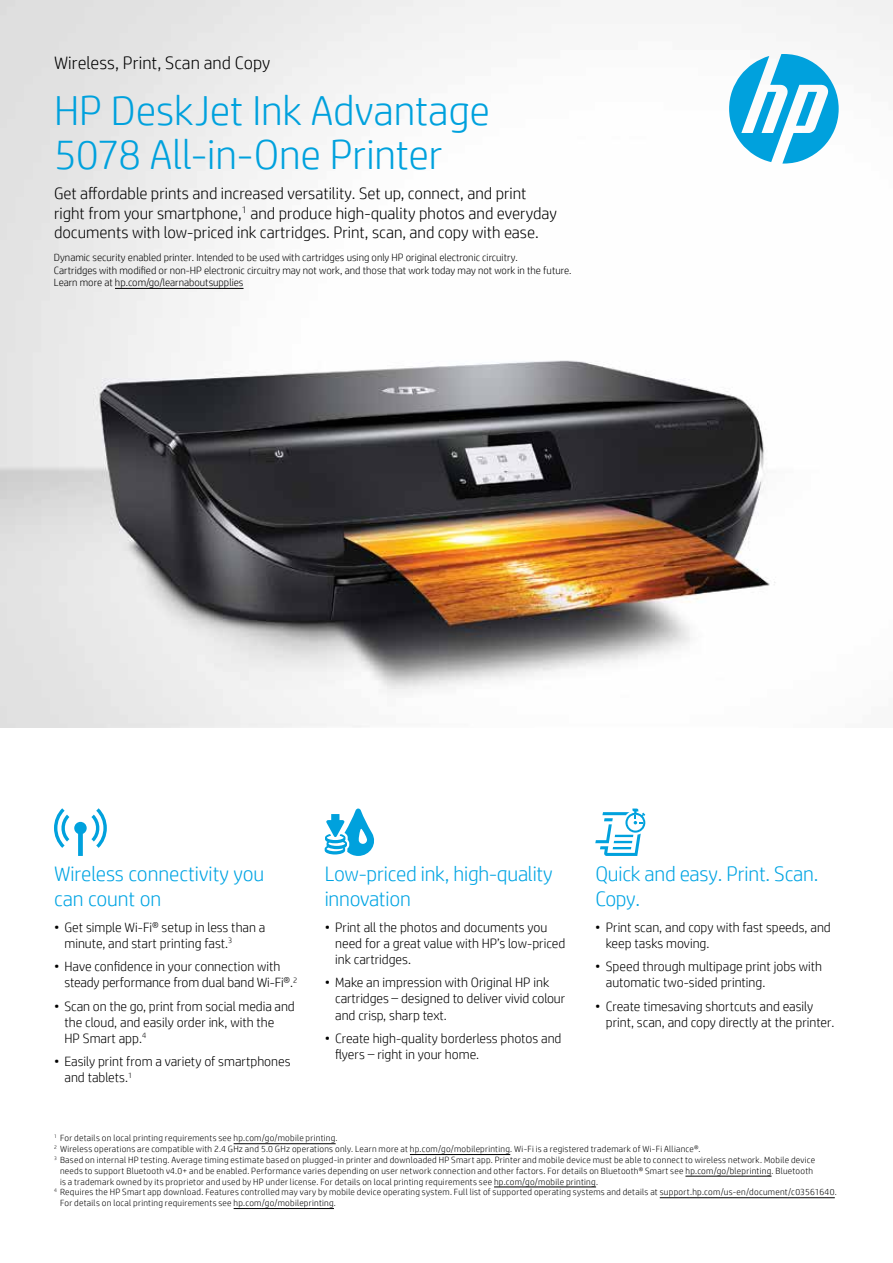
<style>
.page{position:relative;width:893px;height:1263px;background:#fff}
.page>*{position:absolute;margin:0;border:0;box-sizing:border-box;transform-origin:0 0}
.t1{font:300 42px/43.2px "HP Simplified";letter-spacing:-.005em;color:#00a1dd}
.t2{font:300 21px/25.2px "HP Simplified";letter-spacing:-.01em;color:#00a4e3}
.t3{font:300 18px "HP Simplified";letter-spacing:.005em;color:#000}
.t4{font:300 16.5px/19.8px "HP Simplified";color:#000}
.t5{font:300 13.5px/16.2px "HP Simplified";color:#000}
.t6{font:300 10.5px/12.6px "HP Simplified";color:#000}
.t7{font:300 9px "HP Simplified";letter-spacing:.03em;color:#000}
</style>
<div class="page">
<img style="left:0;top:0;width:893px;height:727px">
<hr style="left:234px;top:1143px;width:102px;height:1px;background:#000">
<hr style="left:410px;top:1154px;width:100px;height:1px;background:#000">
<hr style="left:685px;top:1176px;width:86px;height:1px;background:#000">
<hr style="left:494px;top:1187px;width:102px;height:1px;background:#000">
<hr style="left:660px;top:1197px;width:175px;height:1px;background:#000">
<hr style="left:234px;top:1208px;width:100px;height:1px;background:#000">
<svg style="left:729px;top:54px;width:110px;height:110px"></svg>
<svg style="left:54px;top:808px;width:53px;height:48px"></svg>
<svg style="left:325px;top:808px;width:50px;height:48px"></svg>
<svg style="left:595px;top:808px;width:50px;height:48px"></svg>
<hr style="left:115px;top:288px;width:129px;height:1px;background:#000">
<h3 class="t3" style="left:54px;top:51px;width:218px">Wireless, Print, Scan and Copy</h3>
<h1 class="t1" style="left:54px;top:88px;width:438px">HP DeskJet Ink Advantage<br>5078 All-in-One Printer</h1>
<h3 class="t4" style="left:54px;top:183px;width:505px">Get affordable prints and increased versatility. Set up, connect, and print right from your smartphone,<sup>1</sup> and produce high-quality photos and everyday documents with low-priced ink cartridges. Print, scan, and copy with ease.</h3>
<p class="t6" style="left:54px;top:251px;width:519px">Dynamic security enabled printer. Intended to be used with cartridges using only HP original electronic circuitry.<br>Cartridges with modified or non-HP electronic circuitry may not work, and those that work today may not work in the future.<br>Learn more at hp.com/go/learnaboutsupplies</p>
<h2 class="t2" style="left:54px;top:860px;width:212px">Wireless connectivity you can count on</h2>
<h2 class="t2" style="left:325px;top:860px;width:230px">Low-priced ink, high-quality innovation</h2>
<h2 class="t2" style="left:595px;top:860px;width:224px">Quick and easy. Print. Scan.<br>Copy.</h2>
<h3 class="t5" style="left:65px;top:918px;width:202px;text-indent:-11px">• Get simple Wi-Fi® setup in less than a minute, and start printing fast.<sup>3</sup></h3>
<h3 class="t5" style="left:65px;top:958px;width:234px;text-indent:-11px">• Have confidence in your connection with steady performance from dual band Wi-Fi®.<sup>2</sup></h3>
<h3 class="t5" style="left:65px;top:997px;width:232px;text-indent:-11px">• Scan on the go, print from social media and the cloud, and easily order ink, with the<br>HP Smart app.<sup>4</sup></h3>
<h3 class="t5" style="left:65px;top:1053px;width:228px;text-indent:-11px">• Easily print from a variety of smartphones and tablets.<sup>1</sup></h3>
<h3 class="t5" style="left:335px;top:918px;width:232px;text-indent:-11px">• Print all the photos and documents you need for a great value with HP’s low-priced ink cartridges.</h3>
<h3 class="t5" style="left:335px;top:974px;width:232px;text-indent:-11px">• Make an impression with Original HP ink cartridges – designed to deliver vivid colour and crisp, sharp text.</h3>
<h3 class="t5" style="left:335px;top:1030px;width:228px;text-indent:-11px">• Create high-quality borderless photos and flyers – right in your home.</h3>
<h3 class="t5" style="left:606px;top:918px;width:226px;text-indent:-11px">• Print scan, and copy with fast speeds, and keep tasks moving.</h3>
<h3 class="t5" style="left:606px;top:958px;width:218px;text-indent:-11px">• Speed through multipage print jobs with automatic two-sided printing.</h3>
<h3 class="t5" style="left:606px;top:997px;width:230px;text-indent:-11px">• Create timesaving shortcuts and easily print, scan, and copy directly at the printer.</h3>
<p class="t7" style="left:54px;top:1132px;width:285px"><sup>1</sup> For details on local printing requirements see hp.com/go/mobile printing.</p>
<p class="t7" style="left:54px;top:1143px;width:648px"><sup>2</sup> Wireless operations are compatible with 2.4 GHz and 5.0 GHz operations only. Learn more at hp.com/go/mobileprinting. Wi-Fi is a registered trademark of Wi-Fi Alliance®.</p>
<p class="t7" style="left:54px;top:1154px;width:763px"><sup>3</sup> Based on internal HP testing. Average timing estimate based on plugged-in printer and downloaded HP Smart app. Printer and mobile device must be able to connect to wireless network. Mobile device</p>
<p class="t7" style="left:60px;top:1165px;width:755px">needs to support Bluetooth v4.0+ and be enabled. Performance varies depending on user network connection and other factors. For details on Bluetooth® Smart see hp.com/go/bleprinting. Bluetooth</p>
<p class="t7" style="left:60px;top:1176px;width:540px">is a trademark owned by its proprietor and used by HP under license. For details on local printing requirements see hp.com/go/mobile printing.</p>
<p class="t7" style="left:54px;top:1186px;width:784px"><sup>4</sup> Requires the HP Smart app download. Features controlled may vary by mobile device operating system. Full list of supported operating systems and details at support.hp.com/us-en/document/c03561640.</p>
<p class="t7" style="left:60px;top:1197px;width:277px">For details on local printing requirements see hp.com/go/mobileprinting.</p>
</div>
